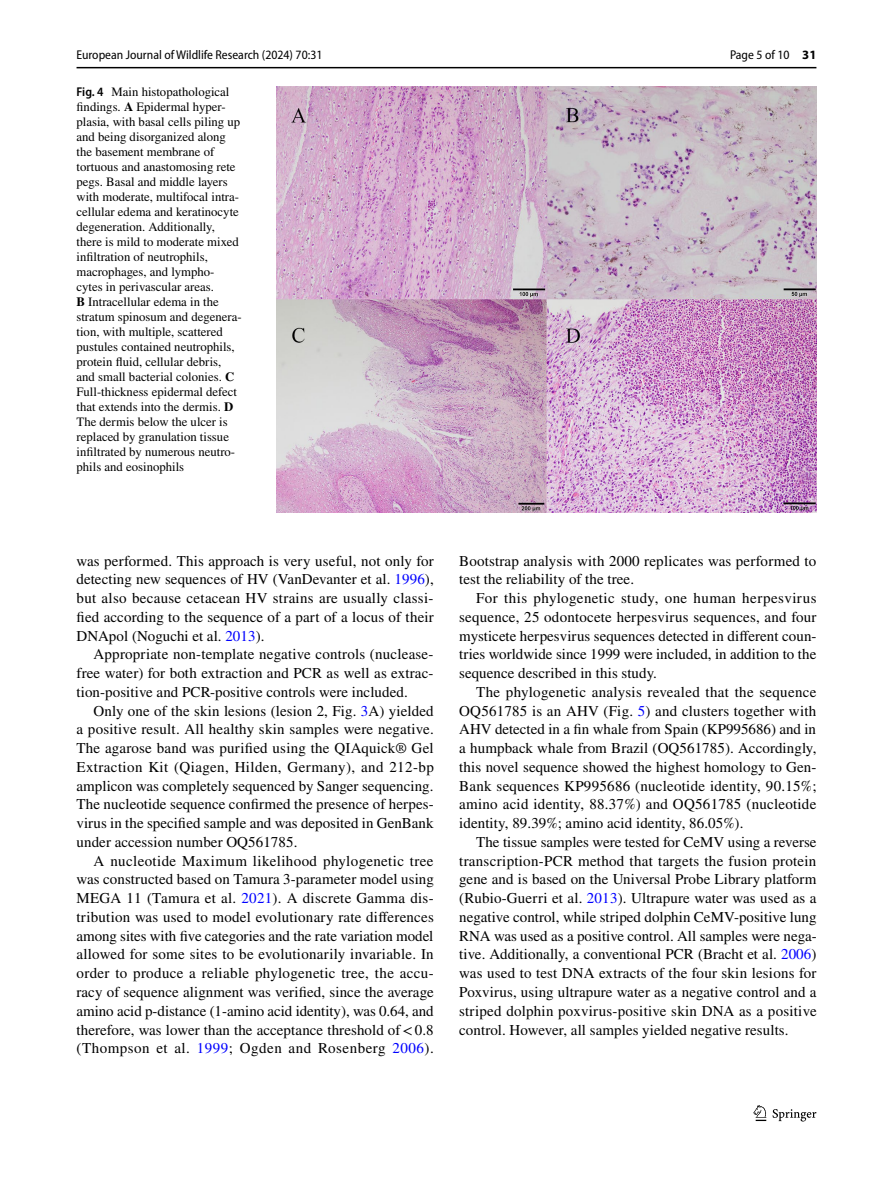
<style>
.page{position:relative;width:893px;height:1187px;background:#fff}
.page>*{position:absolute;margin:0;border:0;box-sizing:border-box;transform-origin:0 0}
.t1{font:15px/18.8px "STIX";letter-spacing:.005em;color:#000;text-align:justify}
.t2{font:12.75px/15px "STIX";color:#000}
.t3{font:semi-condensed 12.75px "Myriad Pro";color:#000}
.s1{font-weight:700;font-stretch:normal}
.s2{font-family:"Myriad Pro";font-weight:600;font-stretch:semi-condensed}
.s3{font-weight:700}
.s4{color:#00f}
</style>
<div class="page">
<hr style="left:77px;top:67px;width:739px;height:1px;background:#000">
<svg style="left:753px;top:1105px;width:13px;height:15px"></svg>
<svg style="left:773px;top:1109px;width:43px;height:12px"></svg>
<img style="left:276px;top:87px;width:540px;height:425px">
<p class="t3" style="left:77px;top:48px;width:247px">European Journal of Wildlife Research (2024) 70:31</p>
<p class="t3" style="left:730px;top:48px;width:88px">Page 5 of 10 <span class="s1">31</span></p>
<p class="t2" style="left:77px;top:85px;width:167px"><span class="s2">Fig. 4</span> Main histopathological findings. <span class="s3">A</span> Epidermal hyper&shy;plasia, with basal cells piling up and being disorganized along the basement membrane of tortuous and anastomosing rete pegs. Basal and middle layers with moderate, multifocal intra&shy;cellular edema and keratinocyte degeneration. Additionally, there is mild to moderate mixed infiltration of neutrophils, macrophages, and lympho&shy;cytes in perivascular areas.<br><span class="s3">B</span> Intracellular edema in the stratum spinosum and degenera&shy;tion, with multiple, scattered pustules contained neutrophils, protein fluid, cellular debris, and small bacterial colonies. <span class="s3">C<br></span>Full-thickness epidermal defect that extends into the dermis. <span class="s3">D<br></span>The dermis below the ulcer is replaced by granulation tissue infiltrated by numerous neutro&shy;phils and eosinophils</p>
<p class="t1" style="left:77px;top:552px;width:359px">was performed. This approach is very useful, not only for detecting new sequences of HV (VanDevanter et al. <span class="s4">1996</span>), but also because cetacean HV strains are usually classi&shy;fied according to the sequence of a part of a locus of their DNApol (Noguchi et al. <span class="s4">2013</span>).</p>
<p class="t1" style="left:77px;top:646px;width:359px;text-indent:17px">Appropriate non-template negative controls (nuclease&shy;free water) for both extraction and PCR as well as extrac&shy;tion-positive and PCR-positive controls were included.</p>
<p class="t1" style="left:77px;top:702px;width:359px;text-indent:17px">Only one of the skin lesions (lesion 2, Fig. <span class="s4">3</span>A) yielded a positive result. All healthy skin samples were negative.<br>The agarose band was purified using the QIAquick® Gel Extraction Kit (Qiagen, Hilden, Germany), and 212-bp amplicon was completely sequenced by Sanger sequencing.<br>The nucleotide sequence confirmed the presence of herpes&shy;virus in the specified sample and was deposited in GenBank under accession number OQ561785.</p>
<p class="t1" style="left:77px;top:852px;width:359px;text-indent:17px">A nucleotide Maximum likelihood phylogenetic tree was constructed based on Tamura 3-parameter model using MEGA 11 (Tamura et al. <span class="s4">2021</span>). A discrete Gamma dis&shy;tribution was used to model evolutionary rate differences among sites with five categories and the rate variation model allowed for some sites to be evolutionarily invariable. In order to produce a reliable phylogenetic tree, the accu&shy;racy of sequence alignment was verified, since the average amino acid p-distance (1-amino acid identity), was 0.64, and therefore, was lower than the acceptance threshold of&lt;0.8 (Thompson et al. <span class="s4">1999</span>; Ogden and Rosenberg <span class="s4">2006</span>).</p>
<p class="t1" style="left:459px;top:552px;width:359px">Bootstrap analysis with 2000 replicates was performed to test the reliability of the tree.</p>
<p class="t1" style="left:459px;top:589px;width:359px;text-indent:17px">For this phylogenetic study, one human herpesvirus sequence, 25 odontocete herpesvirus sequences, and four mysticete herpesvirus sequences detected in different coun&shy;tries worldwide since 1999 were included, in addition to the sequence described in this study.</p>
<p class="t1" style="left:459px;top:683px;width:359px;text-indent:17px">The phylogenetic analysis revealed that the sequence OQ561785 is an AHV (Fig. <span class="s4">5</span>) and clusters together with AHV detected in a fin whale from Spain (KP995686) and in a humpback whale from Brazil (OQ561785). Accordingly, this novel sequence showed the highest homology to Gen-Bank sequences KP995686 (nucleotide identity, 90.15%; amino acid identity, 88.37%) and OQ561785 (nucleotide identity, 89.39%; amino acid identity, 86.05%).</p>
<p class="t1" style="left:459px;top:833px;width:359px;text-indent:17px">The tissue samples were tested for CeMV using a reverse transcription-PCR method that targets the fusion protein gene and is based on the Universal Probe Library platform (Rubio-Guerri et al. <span class="s4">2013</span>). Ultrapure water was used as a negative control, while striped dolphin CeMV-positive lung RNA was used as a positive control. All samples were nega&shy;tive. Additionally, a conventional PCR (Bracht et al. <span class="s4">2006</span>) was used to test DNA extracts of the four skin lesions for Poxvirus, using ultrapure water as a negative control and a striped dolphin poxvirus-positive skin DNA as a positive control. However, all samples yielded negative results.</p>
</div>
